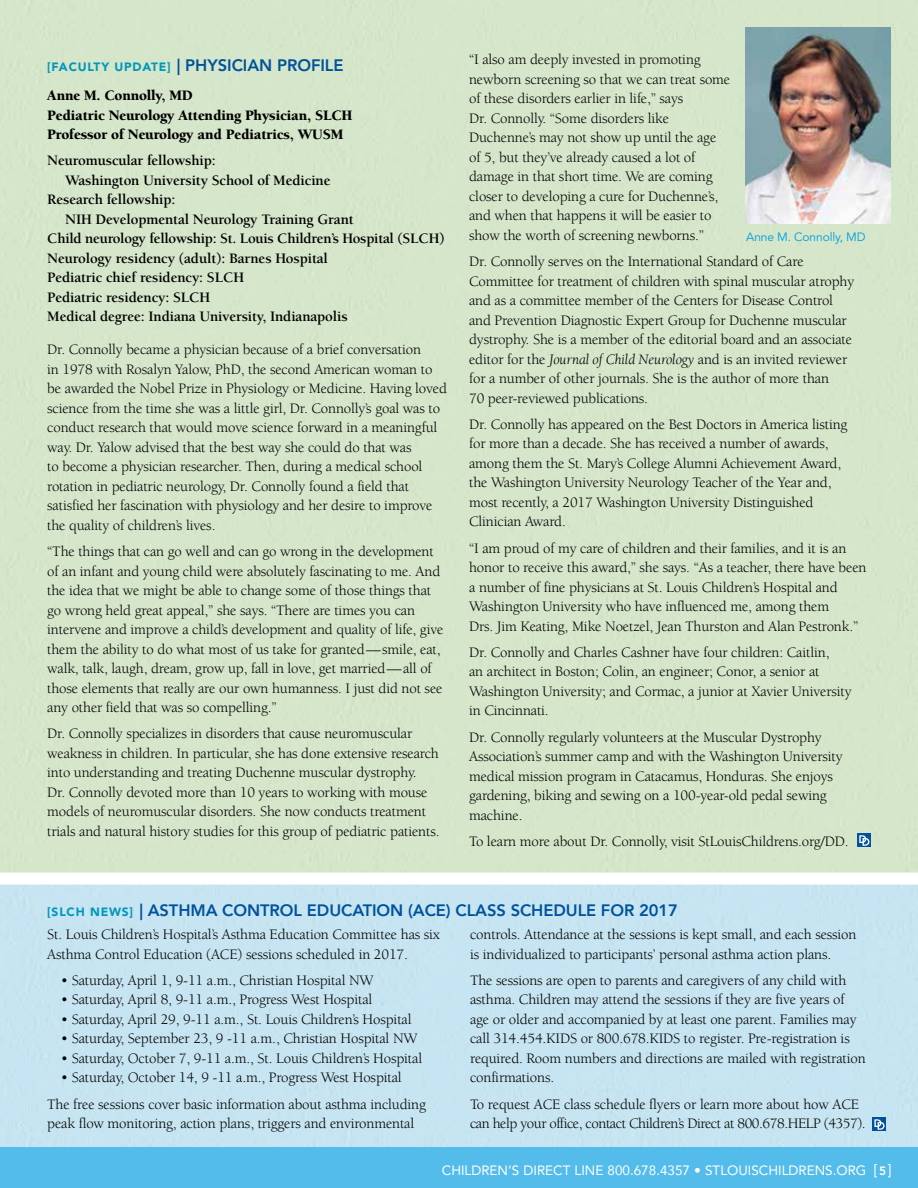
<style>
.page{position:relative;width:918px;height:1188px;background:#fff}
.page>*{position:absolute;margin:0;border:0;box-sizing:border-box;transform-origin:0 0}
.t1{font:800 16.5px "Avenir";letter-spacing:-.005em;color:#00539b}
.t2{font:800 16.5px "Avenir LT Std";letter-spacing:-.005em;color:#00539b}
.t3{font:14.85px/19.5px "Berkeley Std";letter-spacing:-.01em;color:#000}
.t4{font:700 14.85px "Berkeley Std";letter-spacing:-.01em;color:#000}
.t5{font:14.85px/19.5px "Berkeley Std";letter-spacing:-.03em;color:#000}
.t6{font:900 14.85px/19.5px "Berkeley Std";letter-spacing:-.01em;color:#000}
.t7{font:13.5px "Avenir";color:#fff}
.t8{font:12px "Avenir LT Std";letter-spacing:-.01em;color:#009ddc}
.s1{font-weight:900;font-size:12px;color:#0097bd}
.s2{font-family:"Avenir"}
.s3{font-style:italic}
.s4{font-size:15px}
.s5{font-weight:800;font-size:12px}
</style>
<div class="page">
<div style="left:0;top:881px;width:918px;height:279px;background:#c6e4f1"></div>
<div style="left:0;top:0;width:918px;height:876px;background:#d5e6ca"></div>
<div style="left:873px;top:1118px;width:13px;height:13px;background:#00539b"></div>
<svg style="left:874px;top:1119px;width:11px;height:11px"></svg>
<div style="left:0;top:1148px;width:918px;height:40px;background:#54bceb"></div>
<img style="left:745px;top:28px;width:146px;height:196px">
<div style="left:0;top:873px;width:918px;height:12px;background:#fff"></div>
<svg style="left:858px;top:834px;width:13px;height:13px"></svg>
<svg style="left:859px;top:835px;width:10px;height:11px"></svg>
<p class="t2" style="left:47px;top:55px;width:298px"><span class="s1">[FACULTY UPDATE]</span> <span class="s2">|</span> PHYSICIAN PROFILE</p>
<p class="t6" style="left:47px;top:86px;width:307px">Anne M. Connolly, MD<br>Pediatric Neurology Attending Physician, SLCH<br>Professor of Neurology and Pediatrics, WUSM</p>
<p class="t4" style="left:47px;top:153px;width:170px">Neuromuscular fellowship:</p>
<p class="t4" style="left:65px;top:172px;width:267px">Washington University School of Medicine</p>
<p class="t4" style="left:47px;top:192px;width:130px">Research fellowship:</p>
<p class="t4" style="left:65px;top:211px;width:290px">NIH Developmental Neurology Training Grant</p>
<p class="t4" style="left:47px;top:231px;width:399px">Child neurology fellowship: St. Louis Children’s Hospital (SLCH)</p>
<p class="t4" style="left:47px;top:250px;width:282px">Neurology residency (adult): Barnes Hospital</p>
<p class="t4" style="left:47px;top:270px;width:198px">Pediatric chief residency: SLCH</p>
<p class="t4" style="left:47px;top:289px;width:165px">Pediatric residency: SLCH</p>
<p class="t4" style="left:47px;top:309px;width:302px">Medical degree: Indiana University, Indianapolis</p>
<p class="t3" style="left:47px;top:340px;width:401px">Dr. Connolly became a physician because of a brief conversation<br>in 1978 with Rosalyn Yalow, PhD, the second American woman to be awarded the Nobel Prize in Physiology or Medicine. Having loved science from the time she was a little girl, Dr. Connolly’s goal was to conduct research that would move science forward in a meaningful way. Dr. Yalow advised that the best way she could do that was<br>to become a physician researcher. Then, during a medical school rotation in pediatric neurology, Dr. Connolly found a field that satisfied her fascination with physiology and her desire to improve the quality of children’s lives.</p>
<p class="t3" style="left:47px;top:542px;width:398px">“The things that can go well and can go wrong in the development of an infant and young child were absolutely fascinating to me. And the idea that we might be able to change some of those things that go wrong held great appeal,” she says. “There are times you can intervene and improve a child’s development and quality of life, give them the ability to do what most of us take for granted—smile, eat, walk, talk, laugh, dream, grow up, fall in love, get married—all of those elements that really are our own humanness. I just did not see any other field that was so compelling.”</p>
<p class="t3" style="left:47px;top:724px;width:394px">Dr. Connolly specializes in disorders that cause neuromuscular weakness in children. In particular, she has done extensive research into understanding and treating Duchenne muscular dystrophy.<br>Dr. Connolly devoted more than 10 years to working with mouse models of neuromuscular disorders. She now conducts treatment trials and natural history studies for this group of pediatric patients.</p>
<p class="t3" style="left:469px;top:50px;width:263px">“I also am deeply invested in promoting newborn screening so that we can treat some of these disorders earlier in life,” says<br>Dr. Connolly. “Some disorders like Duchenne’s may not show up until the age of 5, but they’ve already caused a lot of damage in that short time. We are coming closer to developing a cure for Duchenne’s, and when that happens it will be easier to show the worth of screening newborns.”</p>
<p class="t3" style="left:469px;top:252px;width:387px">Dr. Connolly serves on the International Standard of Care Committee for treatment of children with spinal muscular atrophy and as a committee member of the Centers for Disease Control and Prevention Diagnostic Expert Group for Duchenne muscular dystrophy. She is a member of the editorial board and an associate editor for the <span class="s3">Journal of Child Neurology</span> and is an invited reviewer for a number of other journals. She is the author of more than<br>70 peer-reviewed publications.</p>
<p class="t3" style="left:469px;top:415px;width:380px">Dr. Connolly has appeared on the Best Doctors in America listing for more than a decade. She has received a number of awards, among them the St. Mary’s College Alumni Achievement Award, the Washington University Neurology Teacher of the Year and, most recently, a 2017 Washington University Distinguished Clinician Award.</p>
<p class="t3" style="left:469px;top:539px;width:399px">“I am proud of my care of children and their families, and it is an honor to receive this award,” she says. “As a teacher, there have been a number of fine physicians at St. Louis Children’s Hospital and Washington University who have influenced me, among them<br>Drs. Jim Keating, Mike Noetzel, Jean Thurston and Alan Pestronk.”</p>
<p class="t3" style="left:469px;top:643px;width:384px">Dr. Connolly and Charles Cashner have four children: Caitlin,<br>an architect in Boston; Colin, an engineer; Conor, a senior at Washington University; and Cormac, a junior at Xavier University in Cincinnati.</p>
<p class="t3" style="left:469px;top:728px;width:375px">Dr. Connolly regularly volunteers at the Muscular Dystrophy Association’s summer camp and with the Washington University medical mission program in Catacamus, Honduras. She enjoys gardening, biking and sewing on a 100-year-old pedal sewing machine.</p>
<p class="t3" style="left:469px;top:832px;width:381px">To learn more about Dr. Connolly, visit StLouisChildrens.org/DD.</p>
<p class="t8" style="left:746px;top:230px;width:121px">Anne M. Connolly, MD</p>
<p class="t1" style="left:47px;top:898px;width:632px"><span class="s1">[SLCH NEWS]</span> | ASTHMA CONTROL EDUCATION (ACE) CLASS SCHEDULE FOR 2017</p>
<p class="t3" style="left:47px;top:925px;width:394px">St. Louis Children’s Hospital’s Asthma Education Committee has six<br>Asthma Control Education (ACE) sessions scheduled in 2017.</p>
<p class="t3" style="left:61px;top:971px;width:314px">• Saturday, April 1, 9-11 a.m., Christian Hospital NW</p>
<p class="t3" style="left:61px;top:990px;width:313px">• Saturday, April 8, 9-11 a.m., Progress West Hospital</p>
<p class="t3" style="left:61px;top:1010px;width:352px">• Saturday, April 29, 9-11 a.m., St. Louis Children’s Hospital</p>
<p class="t3" style="left:61px;top:1029px;width:358px">• Saturday, September 23, 9 -11 a.m., Christian Hospital NW</p>
<p class="t3" style="left:61px;top:1049px;width:363px">• Saturday, October 7, 9-11 a.m., St. Louis Children’s Hospital</p>
<p class="t3" style="left:47px;top:1065px;width:380px;line-height:26.2px;text-indent:13px">• Saturday, October 14, 9 -11 a.m., Progress West Hospital<br>The free sessions cover basic information about asthma including</p>
<p class="t3" style="left:47px;top:1114px;width:369px">peak flow monitoring, action plans, triggers and environmental</p>
<p class="t3" style="left:470px;top:925px;width:388px">controls. Attendance at the sessions is kept small, and each session is individualized to participants’ personal asthma action plans.</p>
<p class="t3" style="left:470px;top:971px;width:397px">The sessions are open to parents and caregivers of any child with asthma. Children may attend the sessions if they are five years of age or older and accompanied by at least one parent. Families may call 314.454.KIDS or 800.678.KIDS to register. Pre-registration is required. Room numbers and directions are mailed with registration confirmations.</p>
<p class="t5" style="left:470px;top:1095px;width:397px">To request ACE class schedule flyers or learn more about how ACE can help your office, contact Children’s Direct at 800.678.HELP (4357).</p>
<p class="t7" style="left:442px;top:1160px;width:451px">CHILDREN’S DIRECT LINE 800.678.4357 • STLOUISCHILDRENS.ORG <span class="s4">[</span><span class="s5">5</span><span class="s4">]</span></p>
</div>
